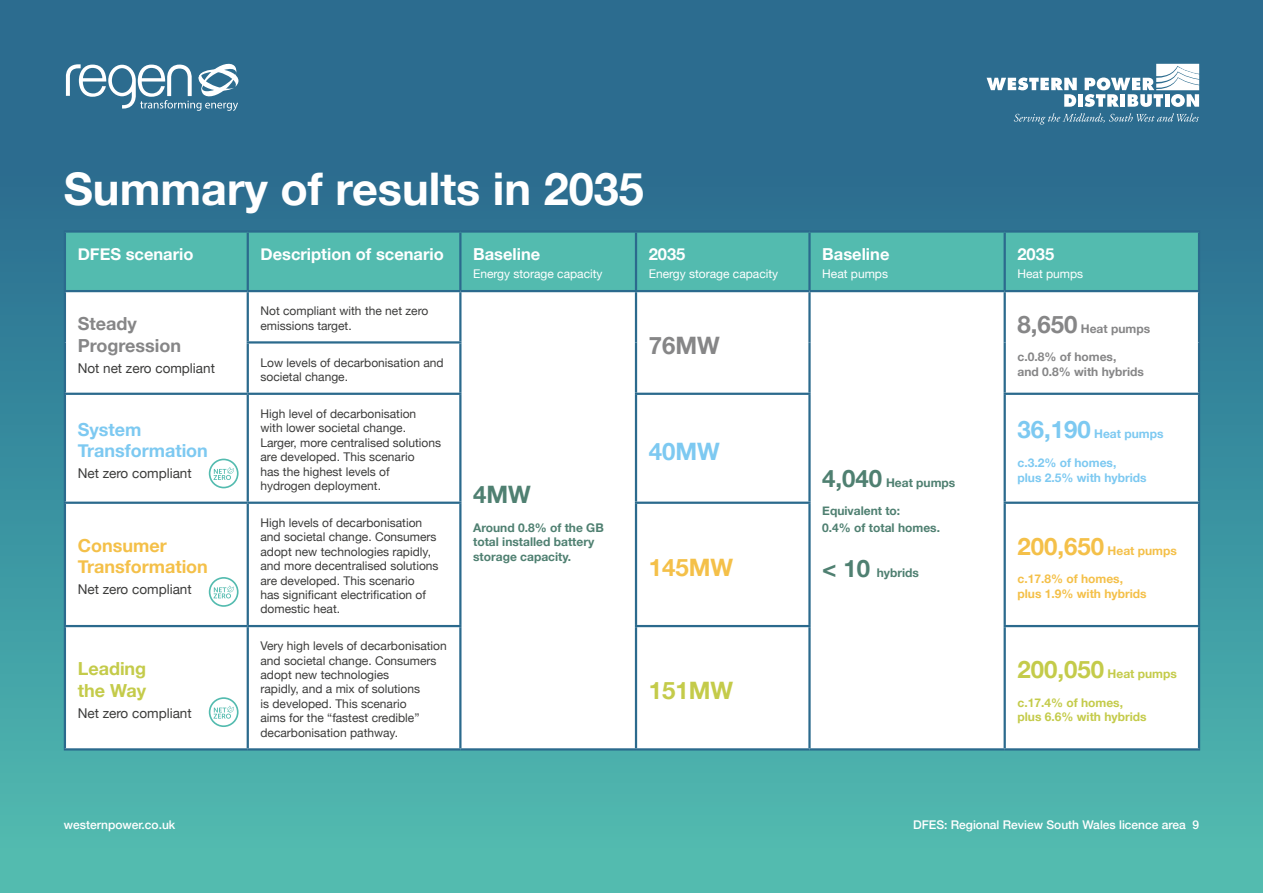
<style>
.page{position:relative;width:1263px;height:893px;background:#fff}
.page>*{position:absolute;margin:0;border:0;box-sizing:border-box;transform-origin:0 0}
.t1{font:700 45px "Helvetica Neue";color:#fff}
.t2{font:700 24px "Helvetica Neue";color:#f4c049}
.t3{font:700 24px "Helvetica Neue";color:#c4cb4a}
.t4{font:700 24px "Helvetica Neue";color:#868687}
.t5{font:700 24px "Helvetica Neue";color:#7dc9f1}
.t6{font:700 24px "Helvetica Neue";color:#4f8071}
.t7{font:700 18px/21.6px "Helvetica Neue";color:#f4c049}
.t8{font:700 18px/21.6px "Helvetica Neue";color:#7dc9f1}
.t9{font:700 18px/21.6px "Helvetica Neue";color:#868687}
.t10{font:700 18px/21.6px "Helvetica Neue";color:#c4cb4a}
.t11{font:700 16.5px "Helvetica Neue";color:#fff}
.t12{font:13.5px "Helvetica Neue";color:#3c3c3b}
.t13{font:12px/14.4px "Helvetica Neue";color:#3c3c3b}
.t14{font:700 12px/14.4px "Helvetica Neue";color:#4f8071}
.t15{font:12px "Helvetica Neue";color:#fff}
.t16{font:500 12px "Helvetica Neue";color:#fff}
.t17{font:700 12px/14.4px "Helvetica Neue";color:#f4c049}
.t18{font:700 12px/14.4px "Helvetica Neue";color:#c4cb4a}
.t19{font:700 12px/14.4px "Helvetica Neue";color:#7dc9f1}
.t20{font:700 12px/14.4px "Helvetica Neue";color:#868687}
.s1{font-size:24px}
</style>
<div class="page">
<div style="left:0;top:0;width:1263px;height:893px;background:linear-gradient(to bottom,#245f8a,#4fbbb1)"></div>
<svg style="left:986px;top:78px;width:91px;height:29px"></svg>
<div style="left:1078px;top:94px;width:5px;height:13px;background:#fff"></div>
<svg style="left:1085px;top:64px;width:114px;height:43px"></svg>
<svg style="left:1014px;top:113px;width:185px;height:12px;background:#4a819f"></svg>
<div style="left:66px;top:233px;width:1132px;height:57px;background:#53bbaf"></div>
<svg style="left:66px;top:292px;width:1132px;height:456px"></svg>
<hr style="left:64px;top:230px;width:184px;height:3px;background:#2b6a8d">
<hr style="left:64px;top:233px;width:2px;height:57px;background:#2b6a8d">
<hr style="left:248px;top:230px;width:212px;height:3px;background:#2b6a8d">
<hr style="left:247px;top:233px;width:2px;height:57px;background:#2b6a8d">
<hr style="left:460px;top:230px;width:176px;height:3px;background:#2b6a8d">
<hr style="left:459px;top:233px;width:2px;height:57px;background:#2b6a8d">
<hr style="left:636px;top:230px;width:173px;height:3px;background:#2b6a8d">
<hr style="left:635px;top:233px;width:2px;height:57px;background:#2b6a8d">
<hr style="left:809px;top:230px;width:196px;height:3px;background:#2b6a8d">
<hr style="left:808px;top:233px;width:3px;height:57px;background:#2b6a8d">
<hr style="left:1005px;top:230px;width:195px;height:3px;background:#2b6a8d">
<hr style="left:1003px;top:233px;width:3px;height:57px;background:#2b6a8d">
<hr style="left:1198px;top:233px;width:2px;height:57px;background:#2b6a8d">
<hr style="left:64px;top:290px;width:184px;height:2px;background:#2b6a8d">
<hr style="left:64px;top:292px;width:2px;height:50px;background:#2b6a8d">
<hr style="left:64px;top:342px;width:2px;height:51px;background:#2b6a8d">
<hr style="left:248px;top:290px;width:212px;height:2px;background:#2b6a8d">
<hr style="left:247px;top:292px;width:2px;height:49px;background:#2b6a8d">
<hr style="left:460px;top:290px;width:176px;height:2px;background:#2b6a8d">
<hr style="left:459px;top:292px;width:2px;height:49px;background:#2b6a8d">
<hr style="left:460px;top:748px;width:176px;height:2px;background:#2b6a8d">
<hr style="left:636px;top:290px;width:173px;height:2px;background:#2b6a8d">
<hr style="left:635px;top:292px;width:2px;height:50px;background:#2b6a8d">
<hr style="left:635px;top:342px;width:2px;height:51px;background:#2b6a8d">
<hr style="left:809px;top:290px;width:196px;height:2px;background:#2b6a8d">
<hr style="left:808px;top:292px;width:3px;height:50px;background:#2b6a8d">
<hr style="left:808px;top:342px;width:3px;height:51px;background:#2b6a8d">
<hr style="left:809px;top:748px;width:196px;height:2px;background:#2b6a8d">
<hr style="left:1005px;top:290px;width:195px;height:2px;background:#2b6a8d">
<hr style="left:1003px;top:292px;width:3px;height:50px;background:#2b6a8d">
<hr style="left:1198px;top:292px;width:2px;height:50px;background:#2b6a8d">
<hr style="left:1003px;top:342px;width:3px;height:51px;background:#2b6a8d">
<hr style="left:1198px;top:342px;width:2px;height:51px;background:#2b6a8d">
<hr style="left:247px;top:341px;width:214px;height:3px;background:#2b6a8d">
<hr style="left:247px;top:344px;width:2px;height:49px;background:#2b6a8d">
<hr style="left:459px;top:344px;width:2px;height:49px;background:#2b6a8d">
<hr style="left:64px;top:393px;width:184px;height:2px;background:#2b6a8d">
<hr style="left:64px;top:395px;width:2px;height:107px;background:#2b6a8d">
<hr style="left:248px;top:393px;width:213px;height:2px;background:#2b6a8d">
<hr style="left:247px;top:395px;width:2px;height:107px;background:#2b6a8d">
<hr style="left:459px;top:395px;width:2px;height:107px;background:#2b6a8d">
<hr style="left:635px;top:393px;width:176px;height:2px;background:#2b6a8d">
<hr style="left:635px;top:395px;width:2px;height:107px;background:#2b6a8d">
<hr style="left:808px;top:395px;width:3px;height:107px;background:#2b6a8d">
<hr style="left:1003px;top:393px;width:197px;height:2px;background:#2b6a8d">
<hr style="left:1003px;top:395px;width:3px;height:107px;background:#2b6a8d">
<hr style="left:1198px;top:395px;width:2px;height:107px;background:#2b6a8d">
<hr style="left:64px;top:502px;width:184px;height:2px;background:#2b6a8d">
<hr style="left:64px;top:504px;width:2px;height:121px;background:#2b6a8d">
<hr style="left:248px;top:502px;width:213px;height:2px;background:#2b6a8d">
<hr style="left:247px;top:504px;width:2px;height:121px;background:#2b6a8d">
<hr style="left:459px;top:504px;width:2px;height:121px;background:#2b6a8d">
<hr style="left:635px;top:502px;width:176px;height:2px;background:#2b6a8d">
<hr style="left:635px;top:504px;width:2px;height:121px;background:#2b6a8d">
<hr style="left:808px;top:504px;width:3px;height:121px;background:#2b6a8d">
<hr style="left:1003px;top:502px;width:197px;height:2px;background:#2b6a8d">
<hr style="left:1003px;top:504px;width:3px;height:121px;background:#2b6a8d">
<hr style="left:1198px;top:504px;width:2px;height:121px;background:#2b6a8d">
<hr style="left:64px;top:625px;width:184px;height:2px;background:#2b6a8d">
<hr style="left:64px;top:627px;width:2px;height:121px;background:#2b6a8d">
<hr style="left:248px;top:625px;width:213px;height:2px;background:#2b6a8d">
<hr style="left:247px;top:627px;width:2px;height:121px;background:#2b6a8d">
<hr style="left:459px;top:627px;width:2px;height:121px;background:#2b6a8d">
<hr style="left:64px;top:748px;width:184px;height:2px;background:#2b6a8d">
<hr style="left:248px;top:748px;width:212px;height:2px;background:#2b6a8d">
<hr style="left:635px;top:625px;width:176px;height:2px;background:#2b6a8d">
<hr style="left:635px;top:627px;width:2px;height:121px;background:#2b6a8d">
<hr style="left:808px;top:627px;width:3px;height:121px;background:#2b6a8d">
<hr style="left:636px;top:748px;width:173px;height:2px;background:#2b6a8d">
<hr style="left:1003px;top:625px;width:197px;height:2px;background:#2b6a8d">
<hr style="left:1003px;top:627px;width:3px;height:121px;background:#2b6a8d">
<hr style="left:1198px;top:627px;width:2px;height:121px;background:#2b6a8d">
<hr style="left:1005px;top:748px;width:195px;height:2px;background:#2b6a8d">
<svg style="left:66px;top:61px;width:173px;height:50px"></svg>
<svg style="left:209px;top:459px;width:30px;height:29px"></svg>
<svg style="left:209px;top:577px;width:30px;height:30px"></svg>
<svg style="left:209px;top:697px;width:30px;height:30px"></svg>
<h1 class="t1" style="left:64px;top:153px;width:582px">Summary of results in 2035</h1>
<h3 class="t11" style="left:78px;top:241px;width:117px">DFES scenario</h3>
<h3 class="t11" style="left:260px;top:241px;width:185px">Description of scenario</h3>
<h3 class="t11" style="left:473px;top:241px;width:69px">Baseline</h3>
<p class="t15" style="left:473px;top:265px;width:131px">Energy storage capacity</p>
<h3 class="t9" style="left:78px;top:313px;width:105px">Steady<br>Progression</h3>
<p class="t12" style="left:78px;top:358px;width:139px">Not net zero compliant</p>
<h3 class="t8" style="left:78px;top:419px;width:132px">System<br>Transformation</h3>
<p class="t12" style="left:78px;top:464px;width:116px">Net zero compliant</p>
<h3 class="t7" style="left:78px;top:535px;width:132px">Consumer<br>Transformation</h3>
<p class="t12" style="left:78px;top:580px;width:116px">Net zero compliant</p>
<h3 class="t10" style="left:78px;top:658px;width:70px">Leading the Way</h3>
<p class="t12" style="left:78px;top:703px;width:116px">Net zero compliant</p>
<p class="t13" style="left:260px;top:304px;width:169px">Not compliant with the net zero emissions target.</p>
<p class="t13" style="left:260px;top:356px;width:185px">Low levels of decarbonisation and societal change.</p>
<p class="t13" style="left:260px;top:407px;width:182px">High level of decarbonisation with lower societal change.<br>Larger, more centralised solutions are developed. This scenario<br>has the highest levels of hydrogen deployment.</p>
<p class="t13" style="left:260px;top:516px;width:180px">High levels of decarbonisation and societal change. Consumers adopt new technologies rapidly, and more decentralised solutions are developed. This scenario<br>has significant electrification of domestic heat.</p>
<p class="t13" style="left:260px;top:639px;width:188px">Very high levels of decarbonisation and societal change. Consumers adopt new technologies<br>rapidly, and a mix of solutions<br>is developed. This scenario<br>aims for the “fastest credible” decarbonisation pathway.</p>
<h2 class="t6" style="left:473px;top:476px;width:59px">4MW</h2>
<p class="t14" style="left:473px;top:521px;width:132px">Around 0.8% of the GB total installed battery storage capacity.</p>
<h3 class="t11" style="left:649px;top:241px;width:38px">2035</h3>
<p class="t15" style="left:649px;top:265px;width:131px">Energy storage capacity</p>
<h2 class="t4" style="left:649px;top:327px;width:73px">76MW</h2>
<h2 class="t5" style="left:649px;top:433px;width:73px">40MW</h2>
<h2 class="t2" style="left:649px;top:549px;width:86px">145MW</h2>
<h2 class="t3" style="left:649px;top:672px;width:86px">151MW</h2>
<h3 class="t11" style="left:822px;top:241px;width:69px">Baseline</h3>
<p class="t15" style="left:822px;top:265px;width:67px">Heat pumps</p>
<p class="t14" style="left:822px;top:475px;width:135px"><span class="s1">4,040</span> Heat pumps</p>
<p class="t14" style="left:822px;top:503px;width:119px;line-height:16.5px">Equivalent to:<br>0.4% of total homes.</p>
<p class="t14" style="left:822px;top:566px;width:98px"><span class="s1">&lt; 10</span> hybrids</p>
<h3 class="t11" style="left:1017px;top:241px;width:38px">2035</h3>
<p class="t15" style="left:1017px;top:265px;width:67px">Heat pumps</p>
<p class="t20" style="left:1017px;top:321px;width:134px"><span class="s1">8,650</span> Heat pumps</p>
<p class="t20" style="left:1017px;top:350px;width:128px">c.0.8% of homes,<br>and 0.8% with hybrids</p>
<p class="t19" style="left:1017px;top:427px;width:148px"><span class="s1">36,190</span> Heat pumps</p>
<p class="t19" style="left:1017px;top:456px;width:131px">c.3.2% of homes,<br>plus 2.5% with hybrids</p>
<p class="t17" style="left:1017px;top:543px;width:161px"><span class="s1">200,650</span> Heat pumps</p>
<p class="t17" style="left:1017px;top:572px;width:131px">c.17.8% of homes, plus 1.9% with hybrids</p>
<p class="t18" style="left:1017px;top:667px;width:161px"><span class="s1">200,050</span> Heat pumps</p>
<p class="t18" style="left:1017px;top:695px;width:131px">c.17.4% of homes, plus 6.6% with hybrids</p>
<p class="t16" style="left:64px;top:815px;width:113px">westernpower.co.uk</p>
<p class="t16" style="left:913px;top:815px;width:288px">DFES: Regional Review South Wales licence area 9</p>
</div>
